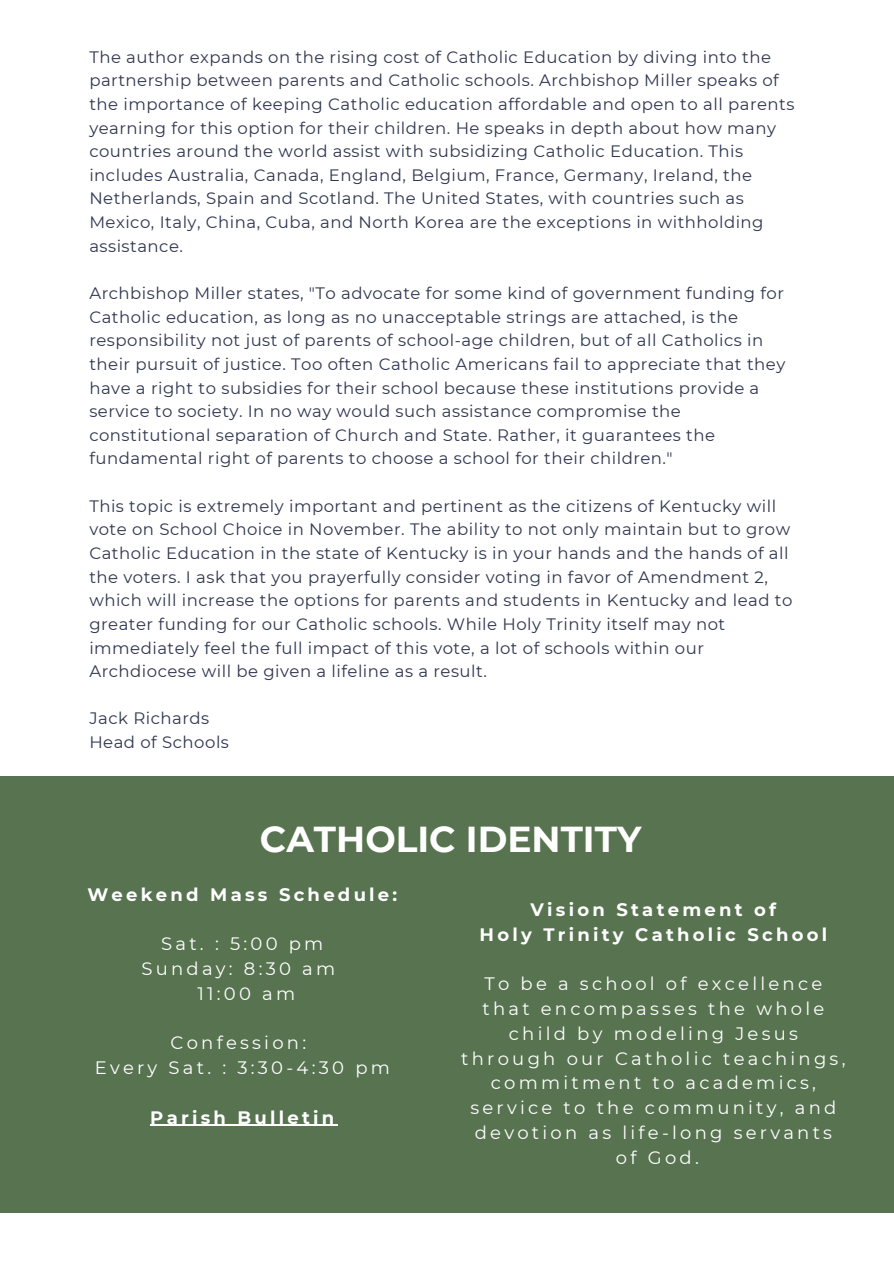
<style>
.page{position:relative;width:894px;height:1264px;background:#fff}
.page>*{position:absolute;margin:0;border:0;box-sizing:border-box;transform-origin:0 0}
.t1{font:59.55px "IM FELL Double Pica Italic";color:#fff}
.t2{font:700 36px "Montserrat";color:#fff}
.t3{font:18px/24.8px "Montserrat";letter-spacing:.18em;color:#fff;text-align:center}
.t4{font:700 18px/24.8px "Montserrat";letter-spacing:.18em;color:#fff;text-align:center}
.t5{font:16.5px/23.7px "Montserrat";letter-spacing:.03em;color:#2f364f}
</style>
<div class="page">
<div style="left:0;top:776px;width:893px;height:436px;background:#577350"></div>
<hr style="left:150px;top:1124px;width:187px;height:1px;background:#fff">
<p class="t5" style="left:89px;top:45px;width:706px">The author expands on the rising cost of Catholic Education by diving into the partnership between parents and Catholic schools. Archbishop Miller speaks of the importance of keeping Catholic education affordable and open to all parents yearning for this option for their children. He speaks in depth about how many countries around the world assist with subsidizing Catholic Education. This includes Australia, Canada, England, Belgium, France, Germany, Ireland, the Netherlands, Spain and Scotland. The United States, with countries such as Mexico, Italy, China, Cuba, and North Korea are the exceptions in withholding assistance.</p>
<p class="t5" style="left:89px;top:281px;width:697px">Archbishop Miller states, "To advocate for some kind of government funding for Catholic education, as long as no unacceptable strings are attached, is the responsibility not just of parents of school-age children, but of all Catholics in their pursuit of justice. Too often Catholic Americans fail to appreciate that they have a right to subsidies for their school because these institutions provide a service to society. In no way would such assistance compromise the constitutional separation of Church and State. Rather, it guarantees the fundamental right of parents to choose a school for their children."</p>
<p class="t5" style="left:89px;top:494px;width:704px">This topic is extremely important and pertinent as the citizens of Kentucky will vote on School Choice in November. The ability to not only maintain but to grow Catholic Education in the state of Kentucky is in your hands and the hands of all the voters. I ask that you prayerfully consider voting in favor of Amendment 2, which will increase the options for parents and students in Kentucky and lead to greater funding for our Catholic schools. While Holy Trinity itself may not immediately feel the full impact of this vote, a lot of schools within our Archdiocese will be given a lifeline as a result.</p>
<p class="t5" style="left:89px;top:706px;width:121px">Jack Richards</p>
<p class="t5" style="left:89px;top:730px;width:141px">Head of Schools</p>
<h1 class="t2" style="left:260px;top:817px;width:383px">CATHOLIC IDENTITY</h1>
<h3 class="t4" style="left:87px;top:882px;width:311px">Weekend Mass Schedule:</h3>
<p class="t3" style="left:161px;top:931px;width:164px">Sat. : 5:00 pm</p>
<p class="t3" style="left:141px;top:956px;width:195px">Sunday: 8:30 am</p>
<p class="t3" style="left:197px;top:981px;width:99px">11:00 am</p>
<p class="t3" style="left:170px;top:1030px;width:137px">Confession:</p>
<p class="t3" style="left:95px;top:1055px;width:296px">Every Sat. : 3:30-4:30 pm</p>
<h3 class="t4" style="left:150px;top:1104px;width:185px">Parish Bulletin</h3>
<h2 class="t1" style="left:112px;top:920px;width:71px">C*</h2>
<h3 class="t4" style="left:479px;top:897px;width:349px">Vision Statement of<br>Holy Trinity Catholic School</h3>
<p class="t3" style="left:461px;top:971px;width:385px">To be a school of excellence that encompasses the whole child by modeling Jesus through our Catholic teachings, commitment to academics, service to the community, and devotion as life-long servants</p>
<p class="t3" style="left:615px;top:1144px;width:84px">of God.</p>
</div>
